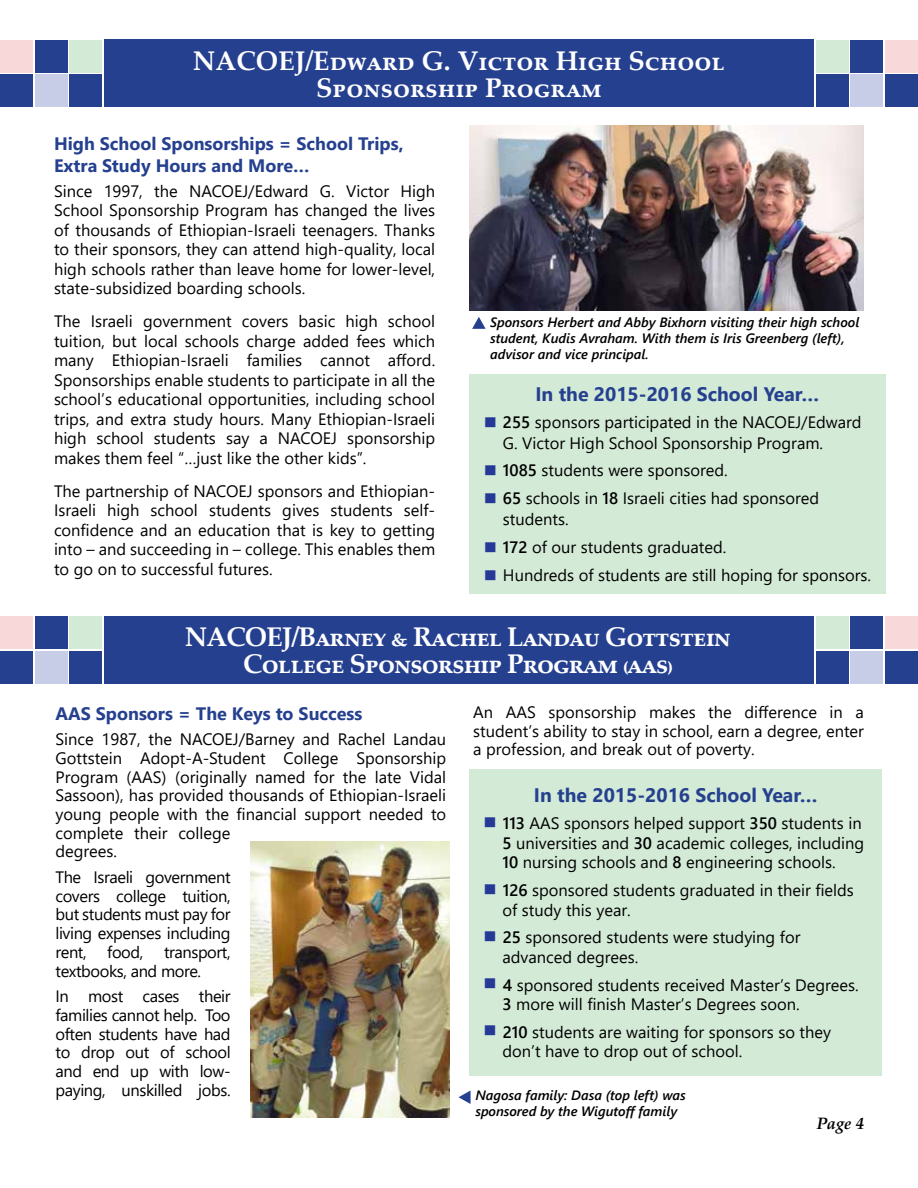
<style>
.page{position:relative;width:918px;height:1188px;background:#fff}
.page>*{position:absolute;margin:0;border:0;box-sizing:border-box;transform-origin:0 0}
.t1{font:700 27px/27px "Palatino Linotype";letter-spacing:-.035em;color:#fff;text-align:center}
.t2{font:700 27px/27px "Palatino Linotype";color:#fff;text-align:center}
.t3{font:700 19.5px "Segoe UI";color:#25408f}
.t4{font:700 18px/21.6px "Segoe UI";color:#25408f}
.t5{font:16.5px/19.5px "Segoe UI";color:#000}
.t6{font:italic 700 16.5px "Palatino Linotype";color:#000}
.t7{font:italic 600 13.5px/16.2px "Segoe UI";color:#000}
.s1{font-family:"Calibri";font-weight:700;font-size:45px;color:#263997}
.s2{font-weight:600}
</style>
<div class="page">
<div style="left:469px;top:769px;width:413px;height:307px;background:#d3ead6"></div>
<div style="left:104px;top:616px;width:710px;height:68px;background:#25408f"></div>
<div style="left:35px;top:616px;width:33px;height:33px;background:#25408f"></div>
<div style="left:35px;top:651px;width:33px;height:33px;background:#c7cce7"></div>
<div style="left:69px;top:616px;width:33px;height:33px;background:#d3ead6"></div>
<div style="left:69px;top:651px;width:33px;height:33px;background:#25408f"></div>
<div style="left:0;top:616px;width:33px;height:33px;background:#f9d8d9"></div>
<div style="left:0;top:651px;width:33px;height:33px;background:#25408f"></div>
<div style="left:850px;top:616px;width:33px;height:33px;background:#25408f"></div>
<div style="left:850px;top:651px;width:33px;height:33px;background:#c7cce7"></div>
<div style="left:816px;top:616px;width:33px;height:33px;background:#d3ead6"></div>
<div style="left:816px;top:651px;width:33px;height:33px;background:#25408f"></div>
<div style="left:885px;top:616px;width:33px;height:33px;background:#f9d8d9"></div>
<div style="left:885px;top:651px;width:33px;height:33px;background:#25408f"></div>
<div style="left:104px;top:40px;width:710px;height:67px;background:#25408f"></div>
<div style="left:35px;top:40px;width:33px;height:33px;background:#25408f"></div>
<div style="left:35px;top:74px;width:33px;height:33px;background:#c7cce7"></div>
<div style="left:69px;top:40px;width:33px;height:33px;background:#d3ead6"></div>
<div style="left:69px;top:74px;width:33px;height:33px;background:#25408f"></div>
<div style="left:0;top:40px;width:33px;height:33px;background:#f9d8d9"></div>
<div style="left:0;top:74px;width:33px;height:33px;background:#25408f"></div>
<div style="left:850px;top:40px;width:33px;height:33px;background:#25408f"></div>
<div style="left:850px;top:74px;width:33px;height:33px;background:#c7cce7"></div>
<div style="left:816px;top:40px;width:33px;height:33px;background:#d3ead6"></div>
<div style="left:816px;top:74px;width:33px;height:33px;background:#25408f"></div>
<div style="left:885px;top:40px;width:33px;height:33px;background:#f9d8d9"></div>
<div style="left:885px;top:74px;width:33px;height:33px;background:#25408f"></div>
<img style="left:251px;top:841px;width:199px;height:276px">
<div style="left:469px;top:375px;width:416px;height:219px;background:#d3ead6"></div>
<img style="left:469px;top:125px;width:395px;height:185px">
<svg style="left:472px;top:317px;width:14px;height:12px"></svg>
<svg style="left:459px;top:1090px;width:12px;height:14px"></svg>
<h1 class="t2" style="left:193px;top:46px;width:534px">NACOEJ/Edward G. Victor High School<br>Sponsorship Program</h1>
<p class="t4" style="left:54px;top:133px;width:351px">High School Sponsorships = School Trips,<br>Extra Study Hours and More…</p>
<p class="t5" style="left:54px;top:181px;width:383px;text-align:justify">Since 1997, the NACOEJ/Edward G. Victor High School Sponsorship Program has changed the lives of thousands of Ethiopian-Israeli teenagers. Thanks to their sponsors, they can attend high-quality, local high schools rather than leave home for lower-level, state-subsidized boarding schools.</p>
<p class="t5" style="left:54px;top:312px;width:383px;text-align:justify">The Israeli government covers basic high school tuition, but local schools charge added fees which many Ethiopian-Israeli families cannot afford.<br>Sponsorships enable students to participate in all the school’s educational opportunities, including school trips, and extra study hours. Many Ethiopian-Israeli high school students say a NACOEJ sponsorship makes them feel “…just like the other kids”.</p>
<p class="t5" style="left:54px;top:481px;width:383px;text-align:justify">The partnership of NACOEJ sponsors and Ethiopian-Israeli high school students gives students self&shy;confidence and an education that is key to getting into – and succeeding in – college. This enables them to go on to successful futures.</p>
<p class="t7" style="left:490px;top:313px;width:371px">Sponsors Herbert and Abby Bixhorn visiting their high school student, Kudis Avraham. With them is Iris Greenberg (left), advisor and vice principal.</p>
<p class="t3" style="left:535px;top:379px;width:285px">In the 2015-2016 School Year…</p>
<p class="t5" style="left:503px;top:411px;width:360px;line-height:21px;text-indent:-20px"><span class="s1">▪</span> <span class="s2">255</span> sponsors participated in the NACOEJ/Edward<br>G. Victor High School Sponsorship Program.</p>
<p class="t5" style="left:483px;top:460px;width:247px"><span class="s1">▪</span> <span class="s2">1085</span> students were sponsored.</p>
<p class="t5" style="left:503px;top:487px;width:318px;line-height:21px;text-indent:-20px"><span class="s1">▪</span> <span class="s2">65</span> schools in <span class="s2">18</span> Israeli cities had sponsored students.</p>
<p class="t5" style="left:483px;top:537px;width:245px"><span class="s1">▪</span> <span class="s2">172</span> of our students graduated.</p>
<p class="t5" style="left:483px;top:565px;width:390px"><span class="s1">▪</span> Hundreds of students are still hoping for sponsors.</p>
<h1 class="t1" style="left:185px;top:623px;width:548px">NACOEJ/Barney &amp; Rachel Landau Gottstein<br>College Sponsorship Program (aas)</h1>
<p class="t4" style="left:56px;top:702px;width:308px">AAS Sponsors = The Keys to Success</p>
<p class="t5" style="left:56px;top:729px;width:392px;line-height:18.8px">Since 1987, the NACOEJ/Barney and Rachel Landau Gottstein Adopt-A-Student College Sponsorship Program (AAS) (originally named for the late Vidal Sassoon), has provided thousands of Ethiopian-Israeli young people with the financial support needed to complete their college<br>degrees.</p>
<p class="t5" style="left:56px;top:867px;width:177px;line-height:18.8px;text-align:justify">The Israeli government covers college tuition, but students must pay for living expenses including rent, food, transport, textbooks, and more.</p>
<p class="t5" style="left:56px;top:987px;width:177px;line-height:18.8px;text-align:justify">In most cases their families cannot help. Too often students have had to drop out of school and end up with low&shy;paying, unskilled jobs.</p>
<p class="t5" style="left:473px;top:702px;width:392px;line-height:18.8px;text-align:justify">An AAS sponsorship makes the difference in a student’s ability to stay in school, earn a degree, enter a profession, and break out of poverty.</p>
<p class="t3" style="left:534px;top:779px;width:285px">In the 2015-2016 School Year…</p>
<p class="t5" style="left:503px;top:813px;width:363px;text-indent:-20px"><span class="s1">▪</span> <span class="s2">113</span> AAS sponsors helped support <span class="s2">350</span> students in<br><span class="s2">5</span> universities and <span class="s2">30</span> academic colleges, including<br><span class="s2">10</span> nursing schools and <span class="s2">8</span> engineering schools.</p>
<p class="t5" style="left:503px;top:880px;width:353px;text-indent:-20px"><span class="s1">▪</span> <span class="s2">126</span> sponsored students graduated in their fields of study this year.</p>
<p class="t5" style="left:503px;top:927px;width:299px;text-indent:-20px"><span class="s1">▪</span> <span class="s2">25</span> sponsored students were studying for advanced degrees.</p>
<p class="t5" style="left:503px;top:975px;width:358px;text-indent:-20px"><span class="s1">▪</span> <span class="s2">4</span> sponsored students received Master’s Degrees.<br><span class="s2">3</span> more will finish Master’s Degrees soon.</p>
<p class="t5" style="left:503px;top:1022px;width:330px;text-indent:-20px"><span class="s1">▪</span> <span class="s2">210</span> students are waiting for sponsors so they don’t have to drop out of school.</p>
<p class="t7" style="left:475px;top:1086px;width:212px">Nagosa family: Dasa (top left) was sponsored by the Wigutoff family</p>
<p class="t6" style="left:816px;top:1111px;width:49px">Page 4</p>
</div>
